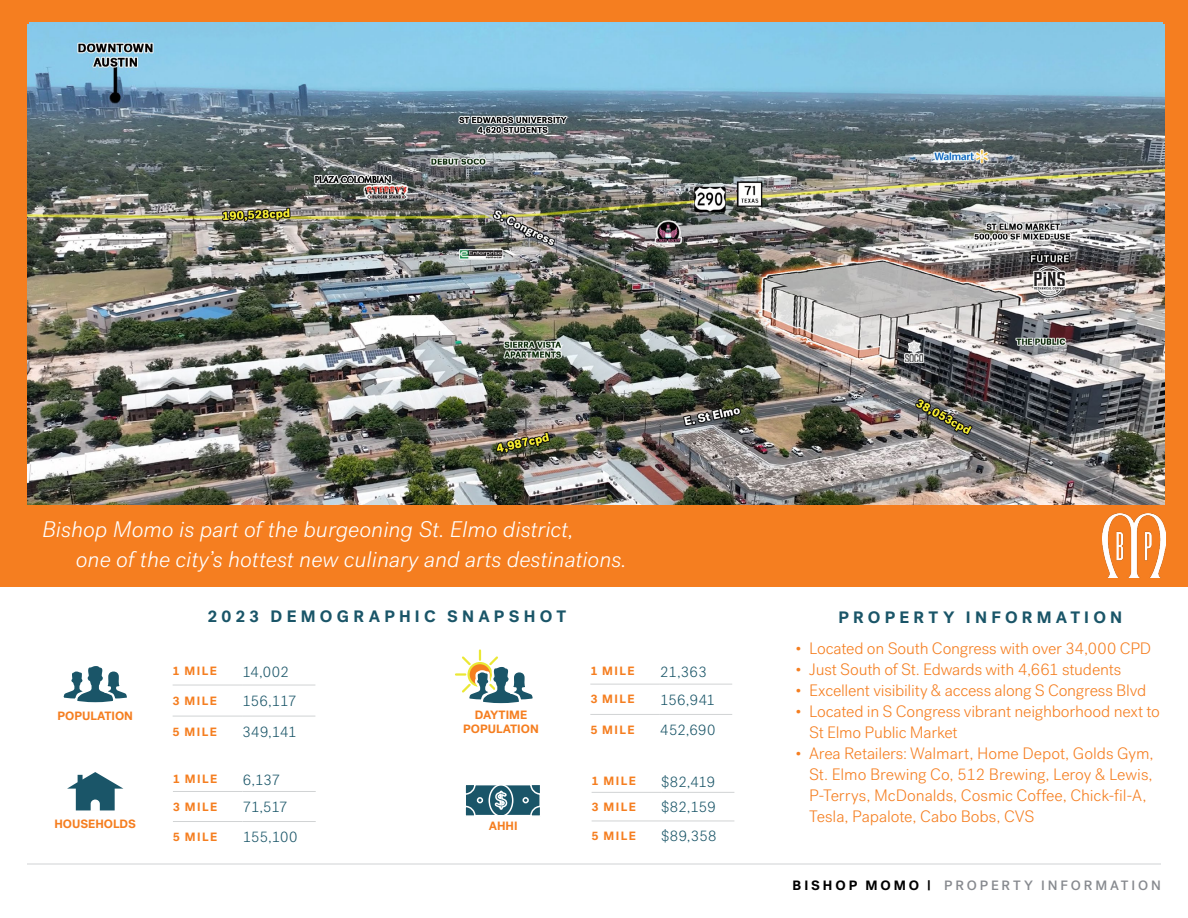
<style>
.page{position:relative;width:1188px;height:918px;background:#fff}
.page>*{position:absolute;margin:0;border:0;box-sizing:border-box;transform-origin:0 0}
.t1{font:italic 300 22.5px/30px "Post Grotesk";color:#fff}
.t2{font:300 16.5px/21px "Post Grotesk";letter-spacing:-.01em;color:#f57e20}
.t3{font:700 16.5px "Post Grotesk";letter-spacing:.255em;color:#1a5568}
.t4{font:300 15px "Post Grotesk";letter-spacing:-.035em;color:#1a5568}
.t5{font:500 13.5px "Post Grotesk";letter-spacing:.21em;color:#878a8f}
.t6{font:700 12px "Post Grotesk";letter-spacing:.06em;color:#f57e20}
.t7{font:700 12px/14.4px "Post Grotesk";color:#f57e20;text-align:center}
.s1{font-weight:700;color:#000}
</style>
<div class="page">
<hr style="left:27px;top:864px;width:1134px;height:1px;background:#d1d3d4">
<div style="left:0;top:0;width:1188px;height:567px;background:#f57e20"></div>
<img style="left:28px;top:22px;width:1136px;height:483px">
<div style="left:0;top:505px;width:1188px;height:81px;background:#f57e20"></div>
<svg style="left:67px;top:772px;width:56px;height:38px"></svg>
<svg style="left:465px;top:785px;width:75px;height:31px;background:#4a7988"></svg>
<svg style="left:60px;top:586px;width:71px;height:117px"></svg>
<svg style="left:454px;top:586px;width:83px;height:118px"></svg>
<hr style="left:173px;top:685px;width:69px;height:1px;background:#d1d3d4">
<hr style="left:242px;top:685px;width:73px;height:1px;background:#d1d3d4">
<hr style="left:173px;top:716px;width:69px;height:1px;background:#d1d3d4">
<hr style="left:242px;top:716px;width:73px;height:1px;background:#d1d3d4">
<hr style="left:173px;top:791px;width:69px;height:1px;background:#d1d3d4">
<hr style="left:242px;top:791px;width:74px;height:1px;background:#d1d3d4">
<hr style="left:173px;top:821px;width:69px;height:1px;background:#d1d3d4">
<hr style="left:242px;top:821px;width:74px;height:1px;background:#d1d3d4">
<hr style="left:590px;top:684px;width:70px;height:1px;background:#d1d3d4">
<hr style="left:660px;top:684px;width:72px;height:1px;background:#d1d3d4">
<hr style="left:590px;top:714px;width:70px;height:1px;background:#d1d3d4">
<hr style="left:660px;top:714px;width:72px;height:1px;background:#d1d3d4">
<hr style="left:592px;top:792px;width:69px;height:1px;background:#d1d3d4">
<hr style="left:661px;top:792px;width:73px;height:1px;background:#d1d3d4">
<hr style="left:592px;top:821px;width:69px;height:1px;background:#d1d3d4">
<hr style="left:661px;top:821px;width:73px;height:1px;background:#d1d3d4">
<img style="left:1103px;top:514px;width:62px;height:64px">
<h1 class="t1" style="left:76px;top:514px;width:552px;text-indent:-34px">Bishop Momo is part of the burgeoning St. Elmo district,<br>one of the city’s hottest new culinary and arts destinations.</h1>
<p class="t7" style="left:57px;top:708px;width:77px">POPULATION</p>
<p class="t7" style="left:54px;top:817px;width:83px">HOUSEHOLDS</p>
<p class="t3" style="left:207px;top:605px;width:360px">2023 DEMOGRAPHIC SNAPSHOT</p>
<p class="t6" style="left:173px;top:664px;width:46px">1 MILE</p>
<p class="t4" style="left:242px;top:664px;width:48px">14,002</p>
<p class="t6" style="left:173px;top:693px;width:46px">3 MILE</p>
<p class="t4" style="left:242px;top:692px;width:56px">156,117</p>
<p class="t6" style="left:173px;top:724px;width:46px">5 MILE</p>
<p class="t4" style="left:242px;top:723px;width:56px">349,141</p>
<p class="t6" style="left:173px;top:771px;width:46px">1 MILE</p>
<p class="t4" style="left:242px;top:771px;width:39px">6,137</p>
<p class="t6" style="left:173px;top:799px;width:46px">3 MILE</p>
<p class="t4" style="left:242px;top:798px;width:47px">71,517</p>
<p class="t6" style="left:173px;top:829px;width:46px">5 MILE</p>
<p class="t4" style="left:242px;top:828px;width:57px">155,100</p>
<p class="t7" style="left:463px;top:707px;width:77px">DAYTIME<br>POPULATION</p>
<p class="t6" style="left:489px;top:819px;width:30px">AHHI</p>
<p class="t6" style="left:590px;top:663px;width:46px">1 MILE</p>
<p class="t4" style="left:660px;top:663px;width:49px">21,363</p>
<p class="t6" style="left:590px;top:692px;width:46px">3 MILE</p>
<p class="t4" style="left:660px;top:691px;width:57px">156,941</p>
<p class="t6" style="left:590px;top:722px;width:46px">5 MILE</p>
<p class="t4" style="left:660px;top:721px;width:58px">452,690</p>
<p class="t6" style="left:592px;top:773px;width:46px">1 MILE</p>
<p class="t4" style="left:661px;top:773px;width:56px">$82,419</p>
<p class="t6" style="left:592px;top:799px;width:46px">3 MILE</p>
<p class="t4" style="left:661px;top:798px;width:56px">$82,159</p>
<p class="t6" style="left:592px;top:828px;width:46px">5 MILE</p>
<p class="t4" style="left:661px;top:827px;width:57px">$89,358</p>
<p class="t3" style="left:838px;top:607px;width:285px">PROPERTY INFORMATION</p>
<p class="t2" style="left:796px;top:638px;width:357px">• Located on South Congress with over 34,000 CPD</p>
<p class="t2" style="left:796px;top:659px;width:327px">• Just South of St. Edwards with 4,661 students</p>
<p class="t2" style="left:796px;top:680px;width:352px">• Excellent visibility &amp; access along S Congress Blvd</p>
<p class="t2" style="left:809px;top:701px;width:352px;text-indent:-13px">• Located in S Congress vibrant neighborhood next to<br>St Elmo Public Market</p>
<p class="t2" style="left:809px;top:743px;width:346px;text-indent:-13px">• Area Retailers: Walmart, Home Depot, Golds Gym, St. Elmo Brewing Co, 512 Brewing, Leroy &amp; Lewis, P-Terrys, McDonalds, Cosmic Coffee, Chick-fil-A, Tesla, Papalote, Cabo Bobs, CVS</p>
<p class="t5" style="left:793px;top:878px;width:370px"><span class="s1">BISHOP MOMO |</span> PROPERTY INFORMATION</p>
</div>
